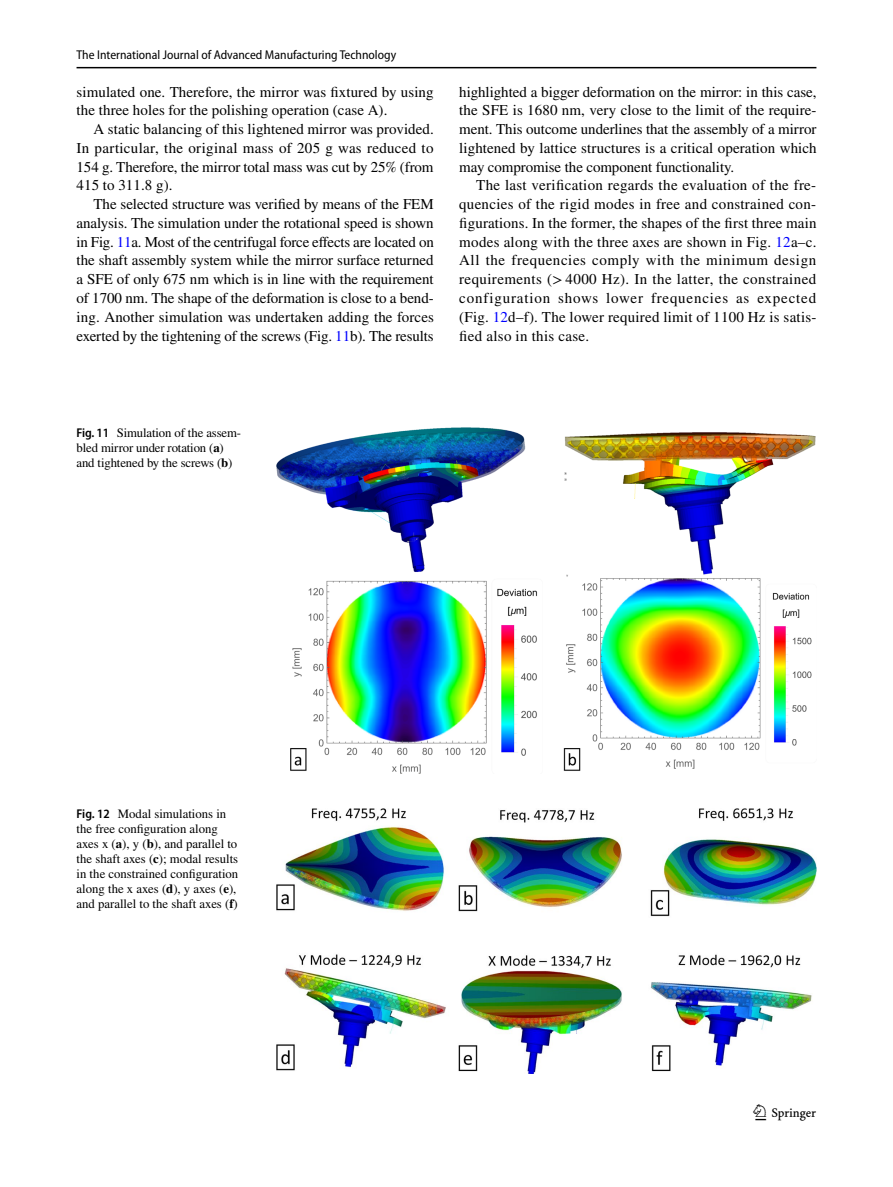
<style>
.page{position:relative;width:893px;height:1187px;background:#fff}
.page>*{position:absolute;margin:0;border:0;box-sizing:border-box;transform-origin:0 0}
.t1{font:22.5px "Springnew Regular 3";color:#000}
.t2{font:15px/18.8px "STIX";letter-spacing:.005em;color:#000;text-align:justify}
.t3{font:12.75px/15px "STIX";color:#000}
.t4{font:semi-condensed 12.75px "Myriad Pro";color:#000}
.s1{color:#00f}
.s2{font-family:"Myriad Pro";font-weight:600;font-stretch:semi-condensed}
.s3{font-weight:700}
</style>
<div class="page">
<hr style="left:77px;top:67px;width:739px;height:1px;background:#000">
<img style="left:276px;top:427px;width:540px;height:347px">
<img style="left:276px;top:808px;width:540px;height:265px">
<p class="t4" style="left:77px;top:48px;width:321px">The International Journal of Advanced Manufacturing Technology</p>
<p class="t2" style="left:77px;top:83px;width:359px">simulated one. Therefore, the mirror was fixtured by using the three holes for the polishing operation (case A).</p>
<p class="t2" style="left:77px;top:121px;width:359px;text-indent:17px">A static balancing of this lightened mirror was provided.<br>In particular, the original mass of 205 g was reduced to 154 g. Therefore, the mirror total mass was cut by 25% (from 415 to 311.8 g).</p>
<p class="t2" style="left:77px;top:196px;width:359px;text-indent:17px">The selected structure was verified by means of the FEM analysis. The simulation under the rotational speed is shown in Fig. <span class="s1">11</span>a. Most of the centrifugal force effects are located on the shaft assembly system while the mirror surface returned a SFE of only 675 nm which is in line with the requirement of 1700 nm. The shape of the deformation is close to a bend&shy;ing. Another simulation was undertaken adding the forces exerted by the tightening of the screws (Fig. <span class="s1">11</span>b). The results</p>
<p class="t2" style="left:459px;top:83px;width:359px">highlighted a bigger deformation on the mirror: in this case, the SFE is 1680 nm, very close to the limit of the require&shy;ment. This outcome underlines that the assembly of a mirror lightened by lattice structures is a critical operation which may compromise the component functionality.</p>
<p class="t2" style="left:459px;top:177px;width:359px;text-indent:17px">The last verification regards the evaluation of the fre&shy;quencies of the rigid modes in free and constrained con&shy;figurations. In the former, the shapes of the first three main modes along with the three axes are shown in Fig. <span class="s1">12</span>a–c.<br>All the frequencies comply with the minimum design requirements (&gt; 4000 Hz). In the latter, the constrained configuration shows lower frequencies as expected (Fig. <span class="s1">12</span>d–f). The lower required limit of 1100 Hz is satis&shy;fied also in this case.</p>
<p class="t3" style="left:77px;top:426px;width:166px"><span class="s2">Fig. 11</span> Simulation of the assem&shy;bled mirror under rotation (<span class="s3">a</span>) and tightened by the screws (<span class="s3">b</span>)</p>
<p class="t3" style="left:77px;top:807px;width:163px"><span class="s2">Fig. 12</span> Modal simulations in the free configuration along axes x (<span class="s3">a</span>), y (<span class="s3">b</span>), and parallel to the shaft axes (<span class="s3">c</span>); modal results in the constrained configuration along the x axes (<span class="s3">d</span>), y axes (<span class="s3">e</span>), and parallel to the shaft axes (<span class="s3">f</span>)</p>
<h1 class="t1" style="left:755px;top:1104px;width:62px">1 3</h1>
</div>
